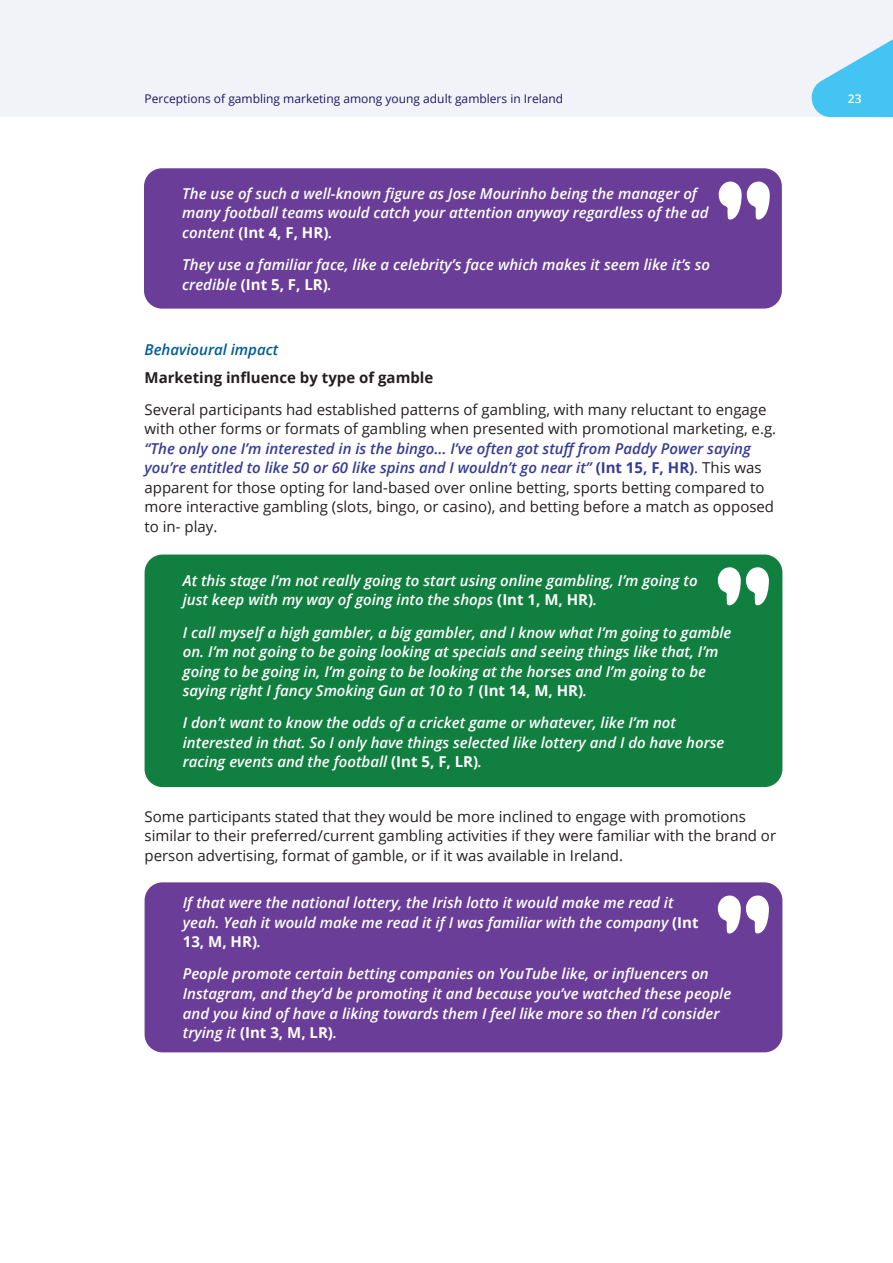
<style>
.page{position:relative;width:893px;height:1263px;background:#fff}
.page>*{position:absolute;margin:0;border:0;box-sizing:border-box;transform-origin:0 0}
.t1{font:italic 600 15px/19.5px "Open Sans";color:#fff}
.body{font:15px/19.5px "Open Sans";color:#231f20}
.Level_3_Heading{font:700 15px "Open Sans";color:#231f20}
.Level_2_Heading{font:italic 600 15px "Open Sans";color:#005c98}
.t2{font:12px "Open Sans";color:#1b1661}
.t3{font:600 12px "Open Sans";color:#fff}
.s1{font-weight:700;font-style:normal}
.s2{font-weight:600;font-style:italic;color:#373c96}
.s3{font-weight:700;color:#373c96}
</style>
<div class="page">
<div style="left:0;top:0;width:893px;height:117px;background:#f2f3f9"></div>
<svg style="left:811px;top:39px;width:82px;height:78px"></svg>
<div style="left:144px;top:168px;width:638px;height:141px;background:#6a3e98;border-radius:18px"></div>
<svg style="left:718px;top:181px;width:52px;height:39px"></svg>
<div style="left:145px;top:554px;width:637px;height:233px;background:#117f3f;border-radius:18px"></div>
<svg style="left:717px;top:567px;width:52px;height:39px"></svg>
<div style="left:145px;top:882px;width:637px;height:170px;background:#6a3e98;border-radius:18px"></div>
<svg style="left:717px;top:895px;width:52px;height:39px"></svg>
<p class="t2" style="left:145px;top:90px;width:420px">Perceptions of gambling marketing among young adult gamblers in Ireland</p>
<p class="t3" style="left:848px;top:91px;width:15px">23</p>
<p class="t1" style="left:182px;top:183px;width:528px">The use of such a well-known figure as Jose Mourinho being the manager of many football teams would catch your attention anyway regardless of the ad content <span class="s1">(Int 4, F, HR)</span>.</p>
<p class="t1" style="left:182px;top:255px;width:529px">They use a familiar face, like a celebrity’s face which makes it seem like it’s so credible <span class="s1">(Int 5, F, LR)</span>.</p>
<p class="Level_2_Heading" style="left:145px;top:339px;width:135px">Behavioural impact</p>
<p class="Level_3_Heading" style="left:145px;top:367px;width:290px">Marketing influence by type of gamble</p>
<p class="body" style="left:145px;top:399px;width:633px">Several participants had established patterns of gambling, with many reluctant to engage with other forms or formats of gambling when presented with promotional marketing, e.g. <span class="s2">“The only one I’m interested in is the bingo... I’ve often got stuff from Paddy Power saying you’re entitled to like 50 or 60 like spins and I wouldn’t go near it”</span> <span class="s3">(Int 15, F, HR)</span>. This was apparent for those opting for land-based over online betting, sports betting compared to more interactive gambling (slots, bingo, or casino), and betting before a match as opposed to in- play.</p>
<p class="t1" style="left:183px;top:570px;width:516px">At this stage I’m not really going to start using online gambling, I’m going to just keep with my way of going into the shops <span class="s1">(Int 1, M, HR)</span>.</p>
<p class="t1" style="left:183px;top:622px;width:550px">I call myself a high gambler, a big gambler, and I know what I’m going to gamble on. I’m not going to be going looking at specials and seeing things like that, I’m going to be going in, I’m going to be looking at the horses and I’m going to be saying right I fancy Smoking Gun at 10 to 1 <span class="s1">(Int 14, M, HR)</span>.</p>
<p class="t1" style="left:183px;top:713px;width:543px">I don’t want to know the odds of a cricket game or whatever, like I’m not interested in that. So I only have things selected like lottery and I do have horse racing events and the football <span class="s1">(Int 5, F, LR)</span>.</p>
<p class="body" style="left:145px;top:806px;width:633px">Some participants stated that they would be more inclined to engage with promotions similar to their preferred/current gambling activities if they were familiar with the brand or person advertising, format of gamble, or if it was available in Ireland.</p>
<p class="t1" style="left:183px;top:893px;width:517px">If that were the national lottery, the Irish lotto it would make me read it yeah. Yeah it would make me read it if I was familiar with the company <span class="s1">(Int<br>13, M, HR)</span>.</p>
<p class="t1" style="left:183px;top:964px;width:550px">People promote certain betting companies on YouTube like, or influencers on Instagram, and they’d be promoting it and because you’ve watched these people and you kind of have a liking towards them I feel like more so then I’d consider trying it <span class="s1">(Int 3, M, LR)</span>.</p>
</div>
